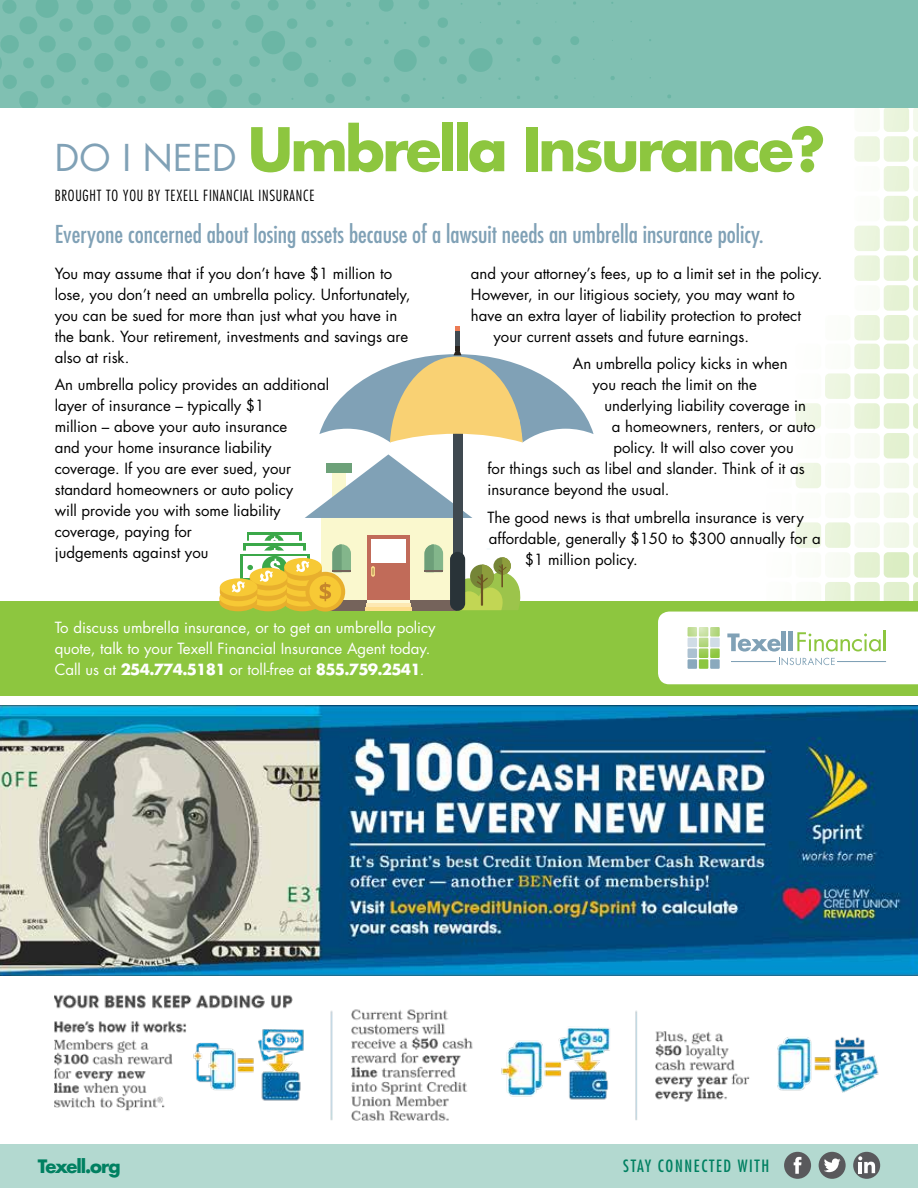
<style>
.page{position:relative;width:918px;height:1188px;background:#fff}
.page>*{position:absolute;margin:0;border:0;box-sizing:border-box;transform-origin:0 0}
.t1{font:700 58.5px "Futura Std";letter-spacing:-.05em;color:#8dc63f}
.t2{font:condensed 24px "Futura Std";color:#80a1b6}
.t3{font:700 18px "Futura Std";letter-spacing:-.06em;color:#008061}
.t4{font:condensed 16.5px "Futura Std";letter-spacing:.1em;color:#008061}
.t5{font:15px/21px "Futura Std";color:#000}
.t6{font:15px/21px "Futura Std";color:#fff}
.t7{font:300 condensed 15px "Futura Std";letter-spacing:.05em;color:#000}
.s1{font-weight:400;font-size:36px;color:#80a1b6}
.s2{font-weight:700}
</style>
<div class="page">
<div style="left:0;top:1145px;width:918px;height:43px;background:#b3d9d0"></div>
<div style="left:0;top:0;width:918px;height:108px;background:#80c0b2"></div>
<svg style="left:326px;top:94px;width:9px;height:9px"></svg>
<svg style="left:364px;top:57px;width:7px;height:8px"></svg>
<svg style="left:326px;top:20px;width:7px;height:7px"></svg>
<svg style="left:401px;top:94px;width:9px;height:8px"></svg>
<svg style="left:345px;top:38px;width:8px;height:8px"></svg>
<svg style="left:342px;top:73px;width:14px;height:14px"></svg>
<svg style="left:365px;top:96px;width:5px;height:5px"></svg>
<svg style="left:570px;top:36px;width:9px;height:9px"></svg>
<svg style="left:611px;top:76px;width:4px;height:4px"></svg>
<svg style="left:516px;top:20px;width:4px;height:4px"></svg>
<svg style="left:533px;top:37px;width:8px;height:8px"></svg>
<svg style="left:552px;top:55px;width:8px;height:9px"></svg>
<svg style="left:379px;top:0;width:15px;height:12px"></svg>
<svg style="left:439px;top:56px;width:8px;height:8px"></svg>
<svg style="left:383px;top:36px;width:47px;height:47px"></svg>
<svg style="left:346px;top:2px;width:5px;height:5px"></svg>
<svg style="left:554px;top:95px;width:4px;height:4px"></svg>
<svg style="left:535px;top:76px;width:5px;height:5px"></svg>
<svg style="left:516px;top:58px;width:4px;height:4px"></svg>
<svg style="left:418px;top:0;width:11px;height:9px"></svg>
<svg style="left:438px;top:18px;width:10px;height:10px"></svg>
<svg style="left:457px;top:38px;width:46px;height:46px"></svg>
<svg style="left:0;top:0;width:318px;height:108px"></svg>
<div style="left:819px;top:1152px;width:27px;height:27px;background:#59595c;border-radius:50%"></div>
<svg style="left:824px;top:1158px;width:17px;height:14px"></svg>
<div style="left:784px;top:1152px;width:27px;height:27px;background:#59595c;border-radius:50%"></div>
<svg style="left:794px;top:1157px;width:8px;height:17px"></svg>
<svg style="left:853px;top:1152px;width:27px;height:27px"></svg>
<svg style="left:858px;top:1156px;width:17px;height:17px"></svg>
<div style="left:0;top:601px;width:918px;height:95px;background:#8dc63f"></div>
<svg style="left:658px;top:95px;width:260px;height:590px"></svg>
<hr style="left:884px;top:631px;width:2px;height:20px;background:#8dc63f">
<img style="left:55px;top:994px;width:824px;height:127px">
<img style="left:0;top:705px;width:918px;height:270px">
<div style="left:321px;top:518px;width:135px;height:82px;background:#faf8ce"></div>
<svg style="left:305px;top:454px;width:167px;height:64px"></svg>
<div style="left:367px;top:536px;width:43px;height:64px;background:#c16b59"></div>
<div style="left:371px;top:540px;width:35px;height:23px;background:#fff"></div>
<svg style="left:371px;top:566px;width:4px;height:11px"></svg>
<svg style="left:372px;top:568px;width:2px;height:7px"></svg>
<div style="left:321px;top:600px;width:135px;height:10px;background:#75635b"></div>
<hr style="left:367px;top:600px;width:43px;height:3px;background:#fdfad9">
<hr style="left:366px;top:603px;width:45px;height:4px;background:#fde8b3">
<hr style="left:365px;top:607px;width:47px;height:3px;background:#fddd8e">
<svg style="left:425px;top:544px;width:96px;height:66px"></svg>
<svg style="left:219px;top:532px;width:132px;height:79px"></svg>
<div style="left:453px;top:430px;width:9px;height:145px;background:#3f4950"></div>
<svg style="left:456px;top:326px;width:4px;height:6px"></svg>
<svg style="left:319px;top:346px;width:275px;height:96px"></svg>
<hr style="left:456px;top:332px;width:4px;height:14px;background:#3f4950">
<div style="left:450px;top:552px;width:15px;height:59px;background:#293338;border-radius:8px"></div>
<h1 class="t1" style="left:55px;top:110px;width:772px"><span class="s1">DO I NEED</span> Umbrella Insurance?</h1>
<p class="t7" style="left:55px;top:186px;width:261px">BROUGHT TO YOU BY TEXELL FINANCIAL INSURANCE</p>
<h2 class="t2" style="left:55px;top:220px;width:710px">Everyone concerned about losing assets because of a lawsuit needs an umbrella insurance policy.</h2>
<p class="t5" style="left:55px;top:263px;width:357px">You may assume that if you don’t have $1 million to lose, you don’t need an umbrella policy. Unfortunately, you can be sued for more than just what you have in the bank. Your retirement, investments and savings are also at risk.</p>
<p class="t5" style="left:55px;top:375px;width:276px">An umbrella policy provides an additional layer of insurance – typically $1<br>million – above your auto insurance<br>and your home insurance liability coverage. If you are ever sued, your standard homeowners or auto policy<br>will provide you with some liability coverage, paying for<br>judgements against you</p>
<p class="t6" style="left:55px;top:617px;width:383px">To discuss umbrella insurance, or to get an umbrella policy quote, talk to your Texell Financial Insurance Agent today.<br>Call us at <span class="s2">254.774.5181</span> or toll-free at <span class="s2">855.759.2541</span>.</p>
<p class="t5" style="left:471px;top:263px;width:353px">and your attorney’s fees, up to a limit set in the policy.</p>
<p class="t5" style="left:471px;top:284px;width:325px">However, in our litigious society, you may want to</p>
<p class="t5" style="left:471px;top:305px;width:332px">have an extra layer of liability protection to protect</p>
<p class="t5" style="left:493px;top:326px;width:257px">your current assets and future earnings.</p>
<p class="t5" style="left:592px;top:354px;width:197px;text-indent:-19px">An umbrella policy kicks in when you reach the limit on the</p>
<p class="t5" style="left:604px;top:396px;width:203px">underlying liability coverage in</p>
<p class="t5" style="left:612px;top:417px;width:205px">a homeowners, renters, or auto</p>
<p class="t5" style="left:613px;top:438px;width:182px">policy. It will also cover you</p>
<p class="t5" style="left:487px;top:459px;width:319px">for things such as libel and slander. Think of it as</p>
<p class="t5" style="left:487px;top:480px;width:184px">insurance beyond the usual.</p>
<p class="t5" style="left:487px;top:507px;width:318px">The good news is that umbrella insurance is very</p>
<p class="t5" style="left:489px;top:528px;width:333px">affordable, generally $150 to $300 annually for a</p>
<p class="t5" style="left:525px;top:549px;width:114px">$1 million policy.</p>
<p class="t3" style="left:38px;top:1154px;width:84px">Texell.org</p>
<p class="t4" style="left:623px;top:1156px;width:148px">STAY CONNECTED WITH</p>
</div>
